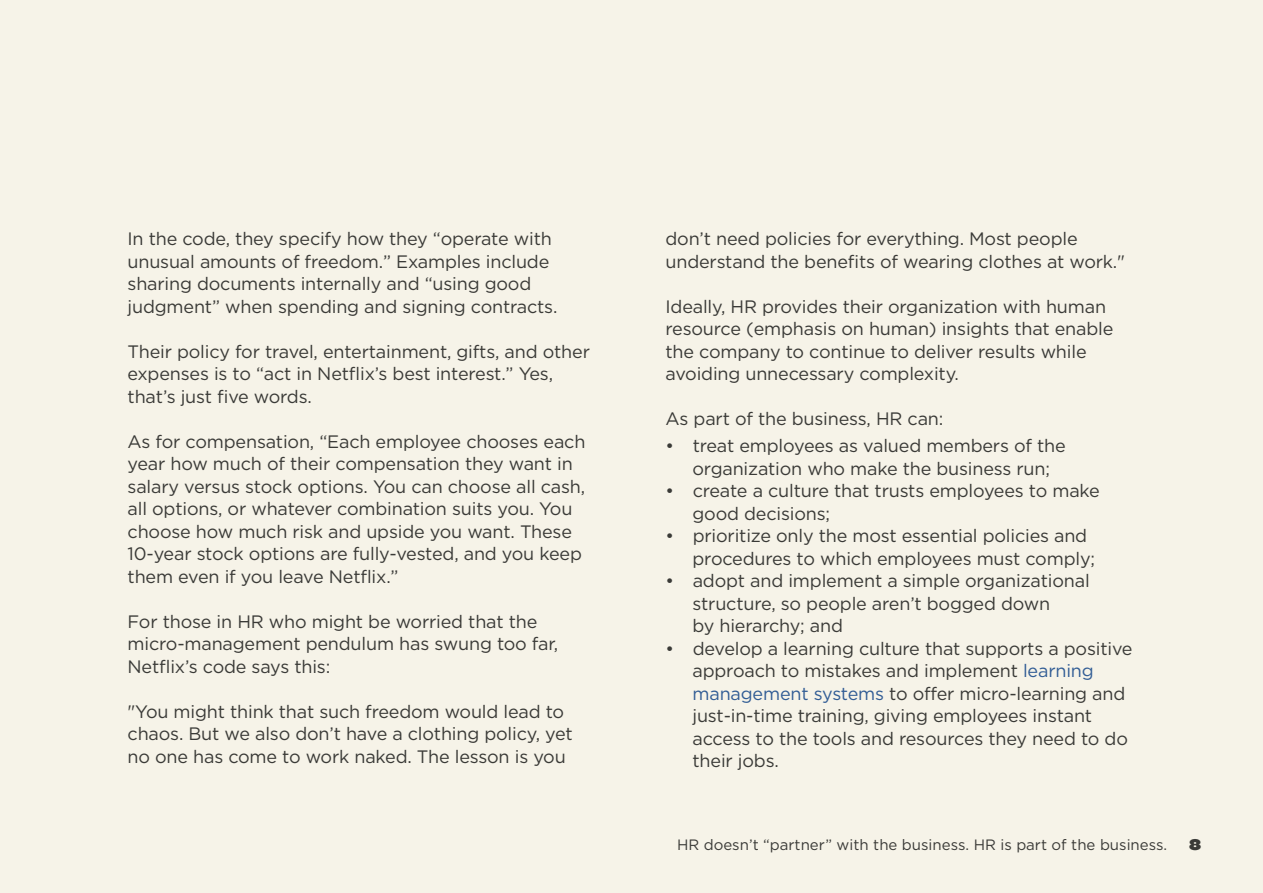
<style>
.page{position:relative;width:1263px;height:893px;background:#f6f3e8}
.page>*{position:absolute;margin:0;border:0;box-sizing:border-box;transform-origin:0 0}
.t1{font:18px/22.5px "Gotham HTF";letter-spacing:-.01em;color:#3a3a37}
.t2{font:15px "Gotham HTF";color:#3a3a37}
.t3{font:13.5px "Champion HTF Heavyweight";color:#3a3a37}
.s1{color:#325d95}
</style>
<div class="page">
<p class="t1" style="left:128px;top:227px;width:431px">In the code, they specify how they “operate with unusual amounts of freedom.” Examples include sharing documents internally and “using good judgment” when spending and signing contracts.</p>
<p class="t1" style="left:128px;top:340px;width:464px">Their policy for travel, entertainment, gifts, and other expenses is to “act in Netflix s’ best interest.” Yes, that s’ just five words.</p>
<p class="t1" style="left:128px;top:430px;width:459px">As for compensation “, Each employee chooses each year how much of their compensation they want in salary versus stock options. You can choose all cash, all options, or whatever combination suits you. You choose how much risk and upside you want. These 10-year stock options are fully-vested, and you keep them even if you leave Netflix “.</p>
<p class="t1" style="left:128px;top:610px;width:432px">For those in HR who might be worried that the micro-management pendulum has swung too far,<br>Netflix s’ code says this:</p>
<p class="t1" style="left:128px;top:700px;width:447px">"You might think that such freedom would lead to chaos. But we also don t’ have a clothing policy, yet no one has come to work naked. The lesson is you</p>
<p class="t1" style="left:665px;top:227px;width:461px">don t’ need policies for everything. Most people understand the benefits of wearing clothes at work ".</p>
<p class="t1" style="left:665px;top:295px;width:449px">Ideally, HR provides their organization with human resource (emphasis on human) insights that enable the company to continue to deliver results while avoiding unnecessary complexity.</p>
<p class="t1" style="left:693px;top:405px;width:375px;line-height:27px;text-indent:-27px">As part of the business, HR can:<br>treat employees as valued members of the</p>
<p class="t1" style="left:665px;top:434px;width:10px">•</p>
<p class="t1" style="left:665px;top:479px;width:10px">•</p>
<p class="t1" style="left:665px;top:524px;width:10px">•</p>
<p class="t1" style="left:665px;top:569px;width:10px">•</p>
<p class="t1" style="left:665px;top:637px;width:10px">•</p>
<p class="t1" style="left:692px;top:457px;width:409px">organization who make the business run; create a culture that trusts employees to make</p>
<p class="t1" style="left:692px;top:502px;width:396px">good decisions;<br>prioritize only the most essential policies and</p>
<p class="t1" style="left:692px;top:547px;width:404px">procedures to which employees must comply; adopt and implement a simple organizational</p>
<p class="t1" style="left:692px;top:592px;width:441px">structure, so people aren t’ bogged down<br>by hierarchy; and<br>develop a learning culture that supports a positive</p>
<p class="t1" style="left:692px;top:659px;width:437px">approach to mistakes and implement <span class="s1">learning management systems</span> to offer micro-learning and just-in-time training, giving employees instant access to the tools and resources they need to do their jobs.</p>
<p class="t2" style="left:677px;top:837px;width:492px">HR doesn t’ “partner” with the business. HR is part of the business.</p>
<p class="t3" style="left:1189px;top:836px;width:14px">8</p>
</div>
